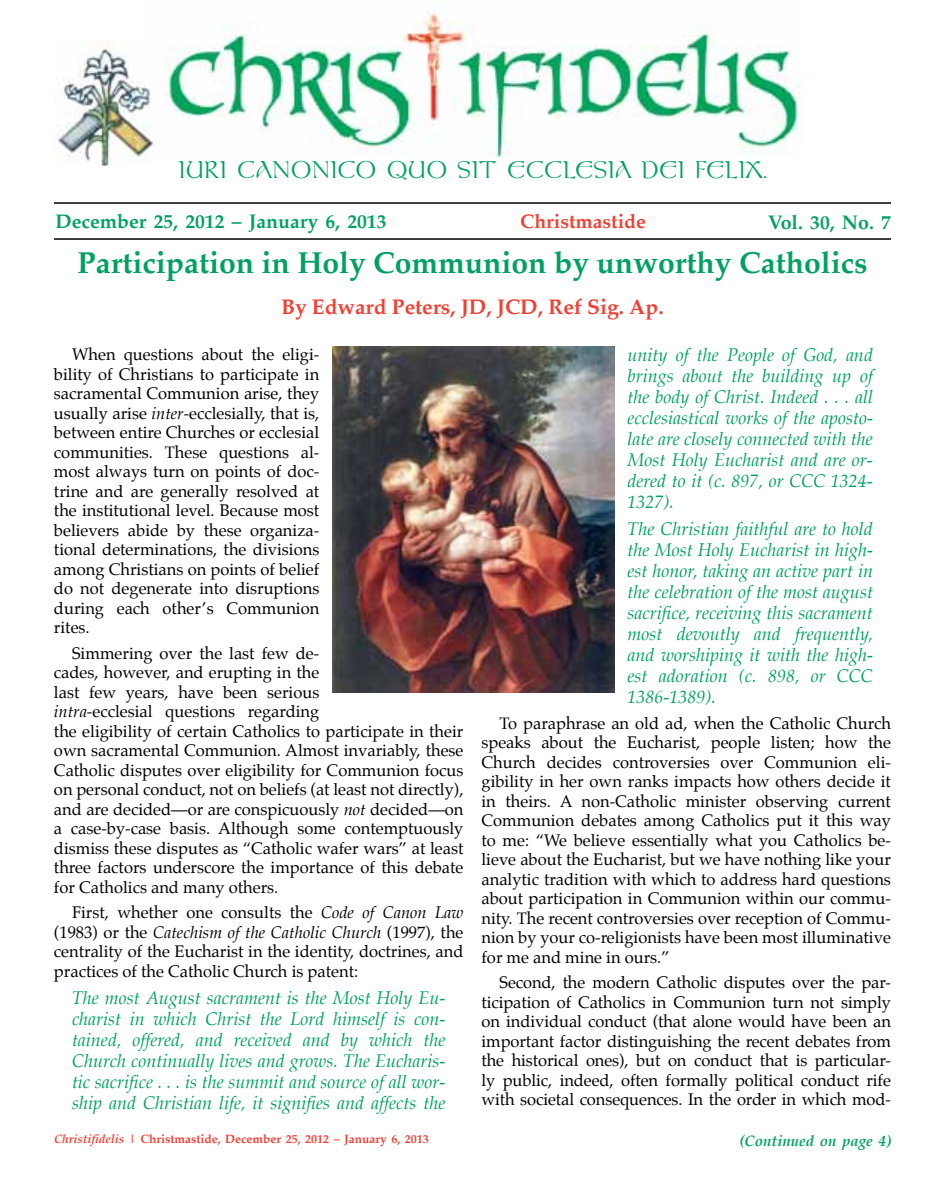
<style>
.page{position:relative;width:945px;height:1188px;background:#fff}
.page>*{position:absolute;margin:0;border:0;box-sizing:border-box;transform-origin:0 0}
.t1{font:700 30px "Palatino";color:#00a160}
.t2{font:24px "Mearschaum";color:#00a160}
.t3{font:700 21px "Palatino";color:#ef4135}
.t4{font:700 19.5px "Palatino";color:#00a160}
.t5{font:700 19.5px "Palatino";color:#ef4135}
.t6{font:italic 18px/21px "Palatino";color:#00a160;text-align:justify}
.t7{font:16.5px/19.5px "Palatino";color:#000;text-align:justify}
.t8{font:italic 700 15px "Palatino";color:#00a160}
.t9{font:700 12px "Palatino";color:#ef4135}
.s1{font-style:italic}
</style>
<div class="page">
<img style="left:165px;top:0;width:638px;height:157px">
<hr style="left:54px;top:202px;width:837px;height:2px;background:#000">
<hr style="left:54px;top:238px;width:837px;height:2px;background:#000">
<img style="left:54px;top:40px;width:100px;height:125px">
<img style="left:333px;top:346px;width:281px;height:346px">
<h2 class="t2" style="left:178px;top:157px;width:592px">IURI CANONICO QUO SIT ECCLESIA DEI FELIX.</h2>
<p class="t4" style="left:56px;top:204px;width:332px">December 25, 2012 – January 6, 2013</p>
<p class="t5" style="left:520px;top:204px;width:127px">Christmastide</p>
<p class="t4" style="left:768px;top:206px;width:125px">Vol. 30, No. 7</p>
<h1 class="t1" style="left:77px;top:238px;width:791px">Participation in Holy Communion by unworthy Catholics</h1>
<p class="t3" style="left:281px;top:289px;width:384px">By Edward Peters, JD, JCD, Ref Sig. Ap.</p>
<p class="t7" style="left:54px;top:346px;width:267px;text-indent:18px">When questions about the eligi&shy;bility of Christians to participate in sacramental Communion arise, they usually arise <span class="s1">inter</span>-ecclesially, that is, between entire Churches or ecclesial communities. These questions al&shy;most always turn on points of doc&shy;trine and are generally resolved at the institutional level. Because most believers abide by these organiza&shy;tional determinations, the divisions among Christians on points of belief do not degenerate into disruptions during each other’s Communion rites.</p>
<p class="t7" style="left:54px;top:645px;width:411px;text-align:left;text-indent:18px">Simmering over the last few de-<br>cades, however, and erupting in the<br>last few years, have been serious<br><span class="s1">intra</span>-ecclesial questions regarding<br>the eligibility of certain Catholics to participate in their own sacramental Communion. Almost invariably, these Catholic disputes over eligibility for Communion focus on personal conduct, not on beliefs (at least not directly), and are decided—or are conspicuously <span class="s1">not</span> decided—on a case-by-case basis. Although some contemptuously dismiss these disputes as “Catholic wafer wars” at least three factors underscore the importance of this debate for Catholics and many others.</p>
<p class="t7" style="left:54px;top:904px;width:411px;text-indent:18px">First, whether one consults the <span class="s1">Code of Canon Law </span>(1983) or the <span class="s1">Catechism of the Catholic Church</span> (1997), the centrality of the Eucharist in the identity, doctrines, and practices of the Catholic Church is patent:</p>
<p class="t6" style="left:72px;top:989px;width:375px">The most August sacrament is the Most Holy Eu&shy;charist in which Christ the Lord himself is con&shy;tained, offered, and received and by which the Church continually lives and grows. The Eucharis&shy;tic sacrifice . . . is the summit and source of all wor&shy;ship and Christian life, it signifies and affects the</p>
<p class="t9" style="left:54px;top:1129px;width:376px"><span class="s1">Christifidelis</span> | Christmastide, December 25, 2012 – January 6, 2013</p>
<p class="t6" style="left:628px;top:347px;width:247px">unity of the People of God, and brings about the building up of the body of Christ. Indeed . . . all ecclesiastical works of the aposto&shy;late are closely connected with the Most Holy Eucharist and are or&shy;dered to it (c. 897, or CCC 1324- 1327).</p>
<p class="t6" style="left:628px;top:521px;width:247px">The Christian faithful are to hold the Most Holy Eucharist in high&shy;est honor, taking an active part in the celebration of the most august sacrifice, receiving this sacrament most devoutly and frequently, and worshiping it with the high&shy;est adoration (c. 898, or CCC 1386-1389).</p>
<p class="t7" style="left:481px;top:715px;width:411px;text-indent:18px">To paraphrase an old ad, when the Catholic Church speaks about the Eucharist, people listen; how the Church decides controversies over Communion eli&shy;gibility in her own ranks impacts how others decide it in theirs. A non-Catholic minister observing current Communion debates among Catholics put it this way to me: “We believe essentially what you Catholics be&shy;lieve about the Eucharist, but we have nothing like your analytic tradition with which to address hard questions about participation in Communion within our commu&shy;nity. The recent controversies over reception of Commu&shy;nion by your co-religionists have been most illuminative for me and mine in ours.”</p>
<p class="t7" style="left:481px;top:974px;width:411px;text-indent:18px">Second, the modern Catholic disputes over the par&shy;ticipation of Catholics in Communion turn not simply on individual conduct (that alone would have been an important factor distinguishing the recent debates from the historical ones), but on conduct that is particular&shy;ly public, indeed, often formally political conduct rife with societal consequences. In the order in which mod-</p>
<p class="t8" style="left:740px;top:1132px;width:153px">(Continued on page 4)</p>
</div>
